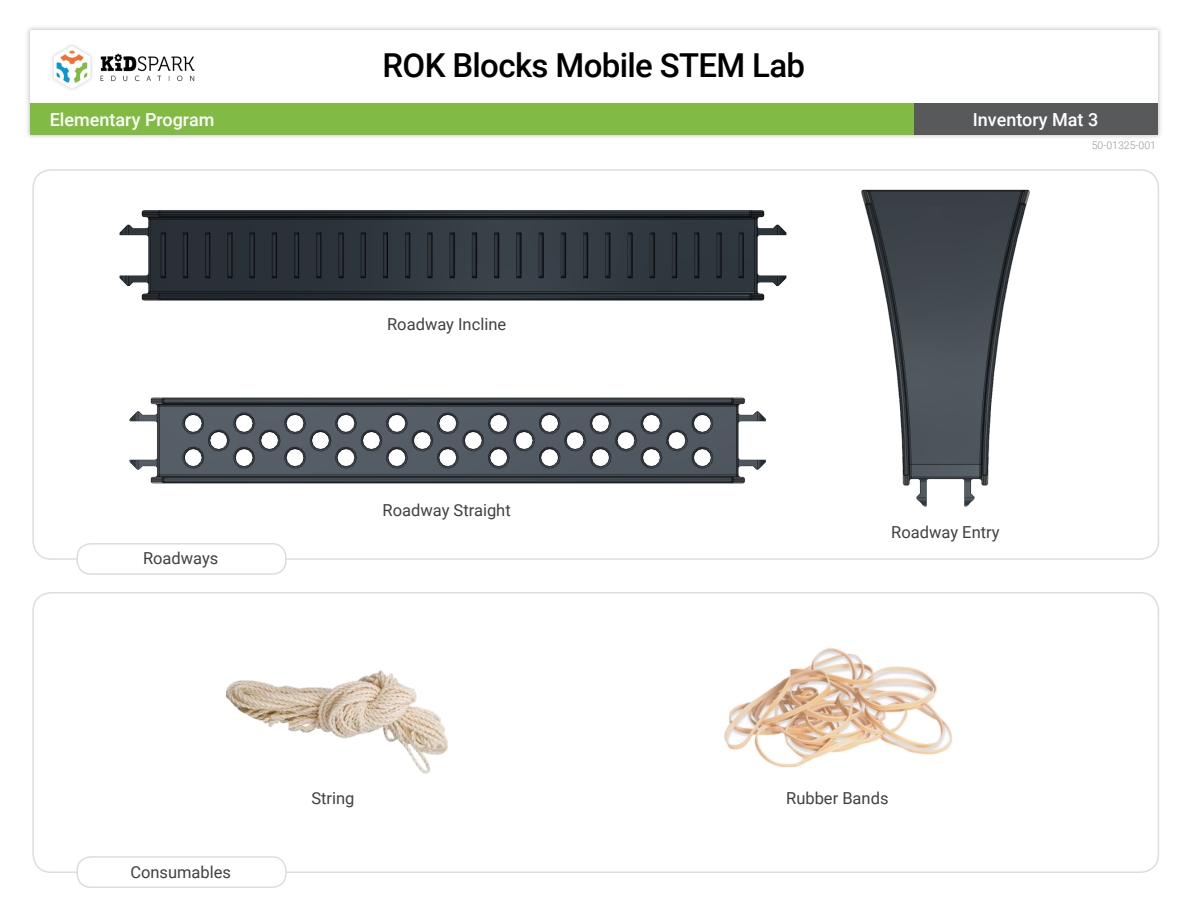
<style>
.page{position:relative;width:1188px;height:918px;background:#fff}
.page>*{position:absolute;margin:0;border:0;box-sizing:border-box;transform-origin:0 0}
.t1{font:500 33px "Roboto";letter-spacing:-.02em;color:#000}
.t2{font:500 18px "Roboto";color:#fff}
.t3{font:16.5px "Roboto";color:#414042}
.t4{font:300 10.5px "Roboto";color:#939598}
</style>
<div class="page">
<div style="left:25px;top:25px;width:1138px;height:115px;background:#000;opacity:.25"></div>
<div style="left:30px;top:30px;width:1128px;height:105px;background:#fff"></div>
<div style="left:913px;top:104px;width:245px;height:31px;background:#58595b"></div>
<img style="left:52px;top:45px;width:143px;height:45px">
<div style="left:30px;top:104px;width:883px;height:31px;background:#81bb43"></div>
<img style="left:861px;top:189px;width:169px;height:318px">
<img style="left:119px;top:210px;width:668px;height:91px">
<img style="left:129px;top:397px;width:637px;height:87px">
<img style="left:724px;top:648px;width:229px;height:119px">
<img style="left:227px;top:670px;width:220px;height:104px">
<div style="left:32px;top:592px;width:1127px;height:281px;border:2px solid #dcddde;border-radius:18px"></div>
<div style="left:77px;top:857px;width:209px;height:30px;background:#fff;border-radius:14px"></div>
<div style="left:76px;top:856px;width:211px;height:32px;border:2px solid #dcddde;border-radius:14px"></div>
<div style="left:76px;top:543px;width:211px;height:32px;border:2px solid #dcddde;border-radius:14px"></div>
<p class="t2" style="left:50px;top:107px;width:166px">Elementary Program</p>
<p class="t3" style="left:143px;top:547px;width:77px">Roadways</p>
<h1 class="t1" style="left:383px;top:42px;width:424px">ROK Blocks Mobile STEM Lab</h1>
<p class="t3" style="left:387px;top:313px;width:121px">Roadway Incline</p>
<p class="t3" style="left:383px;top:499px;width:130px">Roadway Straight</p>
<p class="t2" style="left:973px;top:107px;width:127px">Inventory Mat 3</p>
<p class="t4" style="left:1092px;top:138px;width:66px">50-01325-001</p>
<p class="t3" style="left:891px;top:520px;width:110px">Roadway Entry</p>
<p class="t3" style="left:130px;top:860px;width:102px">Consumables</p>
<p class="t3" style="left:311px;top:787px;width:45px">String</p>
<p class="t3" style="left:786px;top:787px;width:104px">Rubber Bands</p>
</div>
